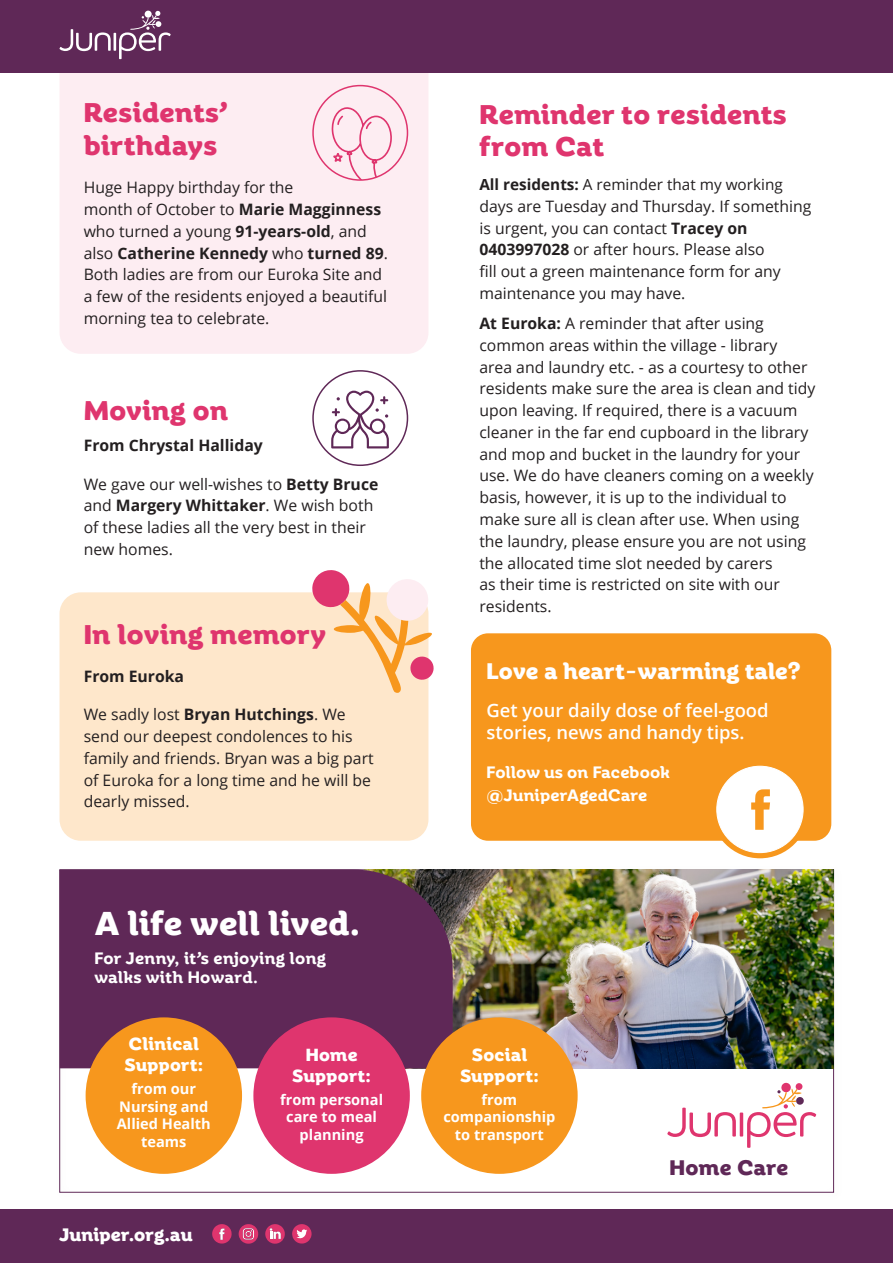
<style>
.page{position:relative;width:893px;height:1263px;background:#fff}
.page>*{position:absolute;margin:0;border:0;box-sizing:border-box;transform-origin:0 0}
.t1{font:700 33px "Rhetoric";letter-spacing:.01em;color:#fff}
.Heading_1{font:700 27px/32.4px "Rhetoric";letter-spacing:.02em;color:#df356e}
.Heading_2{font:700 22.5px "Rhetoric";letter-spacing:.01em;color:#fff}
.t2{font:700 21px "Rhetoric";letter-spacing:.02em;color:#5f2857}
.BODY_11pt{font:600 18.45px/22.2px "Open Sans";color:#fff}
.t3{font:700 18px "Rhetoric";letter-spacing:.01em;color:#fff}
.t4{font:700 17.55px/20.7px "Rhetoric";letter-spacing:.02em;color:#fff;text-align:center}
.Heading_3{font:600 16.5px "Rhetoric";letter-spacing:.01em;color:#fff}
.BODY_11pt-2{font:15.75px/21.8px "Open Sans";color:#231f20}
.Intro{font:15.75px/21.8px "Open Sans";color:#231f20}
.Intro-2{font:700 15.75px "Open Sans";color:#231f20}
.BODY_11pt-3{font:15.3px "Open Sans";color:#231f20}
.t5{font:700 14.55px/17.5px "Open Sans";color:#fff;text-align:center}
.s1{font-weight:700}
</style>
<div class="page">
<div style="left:60px;top:592px;width:368px;height:249px;background:#fee7cb;border-radius:21px"></div>
<svg style="left:311px;top:570px;width:123px;height:124px"></svg>
<div style="left:60px;top:47px;width:368px;height:307px;background:#fdedf2;border-radius:21px"></div>
<div style="left:312px;top:85px;width:96px;height:96px;border:2px solid #df356e;border-radius:50%"></div>
<svg style="left:332px;top:107px;width:61px;height:73px"></svg>
<div style="left:312px;top:370px;width:96px;height:96px;border:2px solid #5f2857;border-radius:50%"></div>
<img style="left:405px;top:869px;width:429px;height:200px">
<div style="left:60px;top:869px;width:393px;height:199px;background:#5f2857"></div>
<div style="left:86px;top:1017px;width:156px;height:157px;background:#f7971d;border-radius:50%"></div>
<div style="left:253px;top:1017px;width:157px;height:157px;background:#df356e;border-radius:50%"></div>
<div style="left:421px;top:1017px;width:157px;height:157px;background:#f7971d;border-radius:50%"></div>
<svg style="left:667px;top:1108px;width:69px;height:29px"></svg>
<hr style="left:740px;top:1112px;width:3px;height:24px;background:#df356e">
<div style="left:781px;top:1083px;width:10px;height:9px;background:#df356e;border-radius:4px"></div>
<svg style="left:747px;top:1088px;width:69px;height:60px"></svg>
<div style="left:795px;top:1083px;width:8px;height:7px;background:#df356e;border-radius:50%"></div>
<div style="left:471px;top:633px;width:360px;height:208px;background:#f7971d;border-radius:17px"></div>
<svg style="left:711px;top:760px;width:98px;height:98px"></svg>
<div style="left:717px;top:766px;width:86px;height:86px;background:#fff;border-radius:50%"></div>
<svg style="left:751px;top:789px;width:19px;height:41px"></svg>
<svg style="left:331px;top:391px;width:58px;height:57px"></svg>
<div style="left:0;top:1209px;width:893px;height:54px;background:#5f2857"></div>
<div style="left:0;top:0;width:893px;height:73px;background:#5f2857"></div>
<svg style="left:60px;top:11px;width:111px;height:48px"></svg>
<svg style="left:212px;top:1224px;width:20px;height:20px"></svg>
<svg style="left:239px;top:1224px;width:20px;height:20px"></svg>
<svg style="left:265px;top:1224px;width:20px;height:20px"></svg>
<svg style="left:292px;top:1224px;width:20px;height:20px"></svg>
<p class="Heading_1" style="left:84px;top:96px;width:146px">Residents’</p>
<p class="Heading_1" style="left:84px;top:129px;width:135px">birthdays</p>
<p class="BODY_11pt-2" style="left:84px;top:176px;width:306px">Huge Happy birthday for the<br>month of October to <span class="s1">Marie Magginness </span>who turned a young <span class="s1">91-years-old</span>, and also <span class="s1">Catherine Kennedy</span> who <span class="s1">turned 89</span>.<br>Both ladies are from our Euroka Site and a few of the residents enjoyed a beautiful morning tea to celebrate.</p>
<p class="Heading_1" style="left:84px;top:394px;width:146px">Moving on</p>
<p class="Intro-2" style="left:84px;top:434px;width:181px">From Chrystal Halliday</p>
<p class="Intro" style="left:84px;top:472px;width:296px">We gave our well-wishes to <span class="s1">Betty Bruce </span>and <span class="s1">Margery Whittaker</span>. We wish both of these ladies all the very best in their new homes.</p>
<p class="Heading_1" style="left:84px;top:618px;width:244px">In loving memory</p>
<p class="Intro-2" style="left:84px;top:665px;width:102px">From Euroka</p>
<p class="Intro" style="left:84px;top:703px;width:291px">We sadly lost <span class="s1">Bryan Hutchings</span>. We send our deepest condolences to his family and friends. Bryan was a big part of Euroka for a long time and he will be dearly missed.</p>
<p class="t1" style="left:94px;top:904px;width:267px">A life well lived.</p>
<p class="Heading_3" style="left:94px;top:948px;width:233px">For Jenny, it’s enjoying long</p>
<p class="Heading_3" style="left:94px;top:968px;width:165px">walks with Howard.</p>
<p class="t4" style="left:124px;top:1033px;width:80px;text-align:left">Clinical<br>Support:</p>
<p class="t5" style="left:117px;top:1080px;width:96px">from our<br>Nursing and<br>Allied Health teams</p>
<p class="t3" style="left:60px;top:1224px;width:134px">Juniper.org.au</p>
<p class="t4" style="left:292px;top:1044px;width:80px">Home<br>Support:</p>
<p class="t5" style="left:280px;top:1090px;width:105px">from personal care to meal planning</p>
<p class="Heading_1" style="left:479px;top:98px;width:308px">Reminder to residents from Cat</p>
<p class="BODY_11pt-3" style="left:479px;top:174px;width:305px"><span class="s1">All residents:</span> A reminder that my working</p>
<p class="BODY_11pt-2" style="left:479px;top:195px;width:333px">days are Tuesday and Thursday. If something is urgent, you can contact <span class="s1">Tracey on 0403997028</span> or after hours. Please also<br>fill out a green maintenance form for any maintenance you may have.</p>
<p class="BODY_11pt-2" style="left:479px;top:312px;width:338px"><span class="s1">At Euroka:</span> A reminder that after using common areas within the village - library<br>area and laundry etc. - as a courtesy to other residents make sure the area is clean and tidy upon leaving. If required, there is a vacuum cleaner in the far end cupboard in the library and mop and bucket in the laundry for your use. We do have cleaners coming on a weekly basis, however, it is up to the individual to make sure all is clean after use. When using the laundry, please ensure you are not using the allocated time slot needed by carers<br>as their time is restricted on site with our residents.</p>
<p class="Heading_2" style="left:487px;top:658px;width:316px">Love a heart-warming tale?</p>
<p class="BODY_11pt" style="left:487px;top:698px;width:284px">Get your daily dose of feel-good stories, news and handy tips.</p>
<p class="Heading_3" style="left:487px;top:763px;width:185px">Follow us on Facebook</p>
<p class="Heading_3" style="left:487px;top:785px;width:162px">@JuniperAgedCare</p>
<p class="t4" style="left:460px;top:1044px;width:80px">Social<br>Support:</p>
<p class="t5" style="left:443px;top:1090px;width:114px">from companionship to transport</p>
<p class="t2" style="left:669px;top:1154px;width:120px">Home Care</p>
</div>
